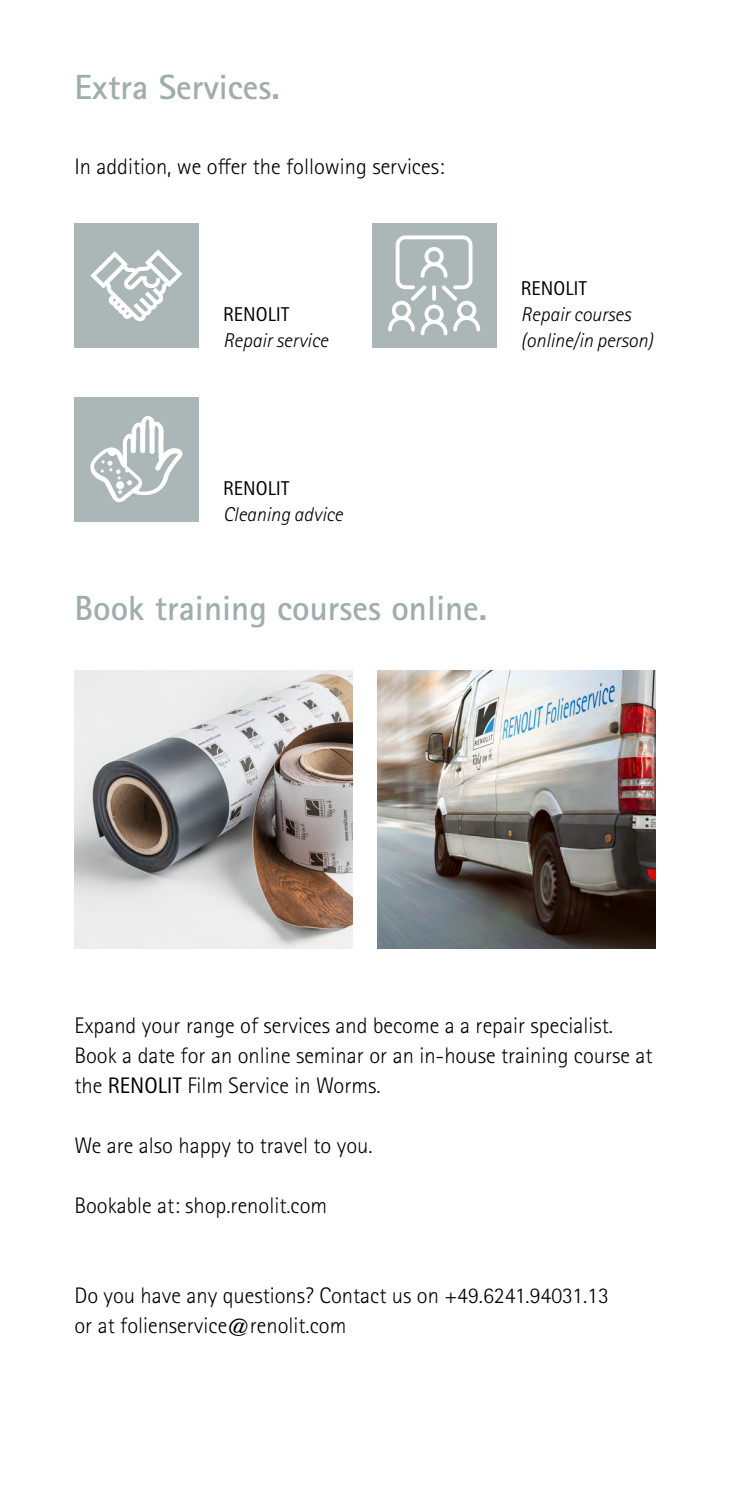
<style>
.page{position:relative;width:730px;height:1489px;background:#fff}
.page>*{position:absolute;margin:0;border:0;box-sizing:border-box;transform-origin:0 0}
.t1{font:700 35px "Rotis Sans Serif Pro";color:#9fadad}
.t2{font:300 22.5px/30px "Rotis Sans Serif Pro";color:#000}
.t3{font:italic 300 20px/26.2px "Rotis Sans Serif Pro";color:#000}
.t4{font:20px "Rotis Sans Serif Pro";color:#000}
.s1{font-weight:400}
</style>
<div class="page">
<div style="left:74px;top:397px;width:124px;height:124px;background:#abb7b7"></div>
<div style="left:372px;top:223px;width:124px;height:124px;background:#abb7b7"></div>
<div style="left:74px;top:223px;width:124px;height:124px;background:#abb7b7"></div>
<svg style="left:90px;top:416px;width:93px;height:86px"></svg>
<svg style="left:90px;top:249px;width:92px;height:72px"></svg>
<svg style="left:388px;top:235px;width:92px;height:100px"></svg>
<img style="left:74px;top:670px;width:279px;height:278px">
<img style="left:377px;top:670px;width:279px;height:278px">
<h1 class="t1" style="left:74px;top:65px;width:207px">Extra Services.</h1>
<p class="t2" style="left:74px;top:151px;width:372px">In addition, we offer the following services:</p>
<p class="t4" style="left:223px;top:302px;width:67px">RENOLIT</p>
<p class="t3" style="left:223px;top:327px;width:106px">Repair service</p>
<p class="t4" style="left:521px;top:276px;width:67px">RENOLIT</p>
<p class="t3" style="left:521px;top:301px;width:134px">Repair courses (online/in person)</p>
<p class="t4" style="left:223px;top:476px;width:67px">RENOLIT</p>
<p class="t3" style="left:223px;top:501px;width:121px">Cleaning advice</p>
<h1 class="t1" style="left:74px;top:585px;width:414px">Book training courses online.</h1>
<p class="t2" style="left:74px;top:1010px;width:580px">Expand your range of services and become a a repair specialist.<br>Book a date for an online seminar or an in-house training course at the <span class="s1">RENOLIT</span> Film Service in Worms.</p>
<p class="t2" style="left:74px;top:1130px;width:300px">We are also happy to travel to you.</p>
<p class="t2" style="left:74px;top:1190px;width:254px">Bookable at: shop.renolit.com</p>
<p class="t2" style="left:74px;top:1280px;width:536px">Do you have any questions? Contact us on +49.6241.94031.13 or at folienservice@renolit.com</p>
</div>
